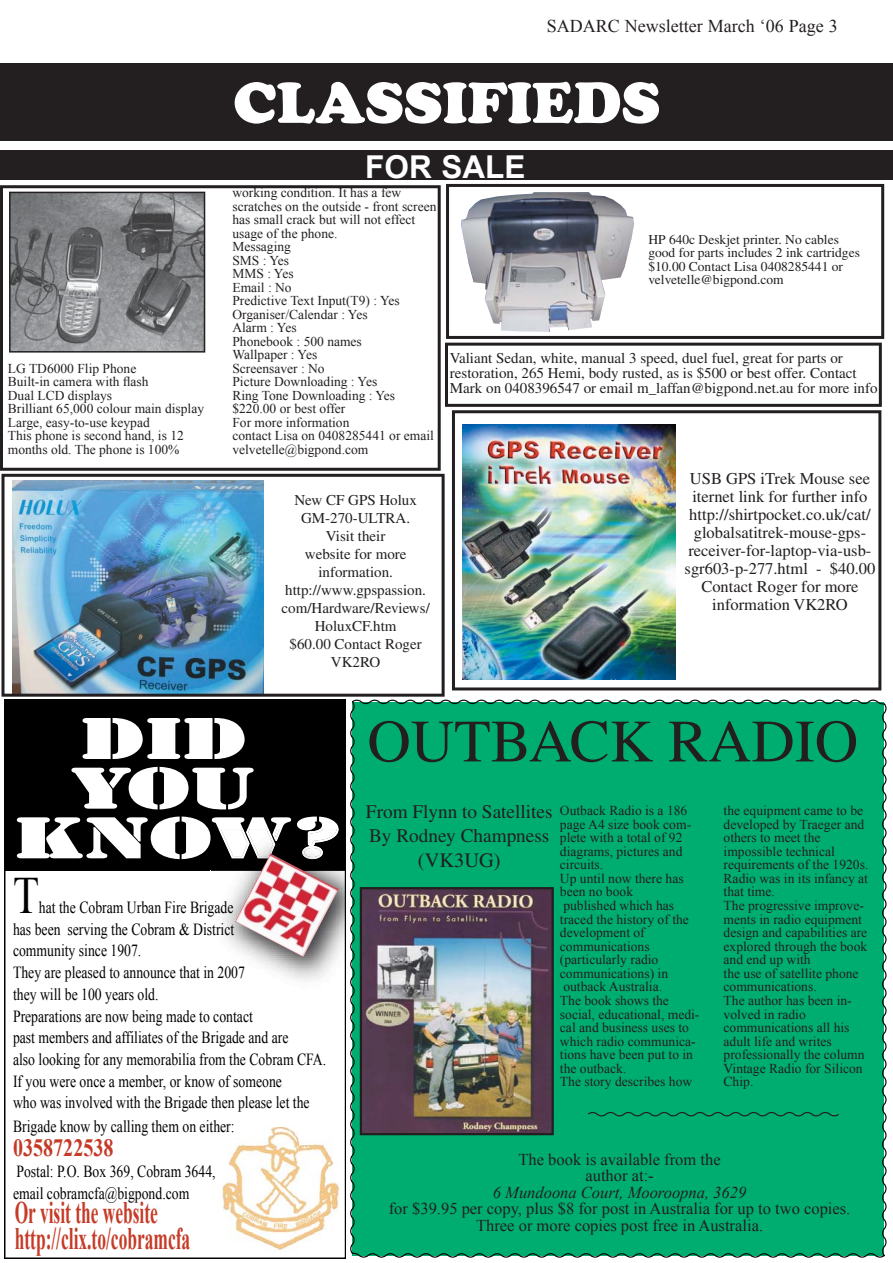
<style>
.page{position:relative;width:893px;height:1263px;background:#fff}
.page>*{position:absolute;margin:0;border:0;box-sizing:border-box;transform-origin:0 0}
.t1{font:60px "Times";color:#231f20}
.t2{font:900 60px "Cooper";color:#fff}
.t3{font:52.5px "Times New Roman";color:#000;scale:.81 1}
.t4{font:52.2px/49.7px "Stencil Std";color:#fff;text-align:center;scale:1.66 1}
.t5{font:700 31.5px "Arial";color:#fff}
.t6{font:700 31.2px/25.7px "Times New Roman";color:#c53b27;scale:.56 1}
.t7{font:700 24.75px "Times New Roman";color:#c53b27;scale:.81 1}
.t8{font:20.4px "Times";color:#231f20}
.t9{font:19.2px/24.5px "Times";color:#231f20}
.t10{font:18px "Times New Roman";color:#231f20}
.t11{font:16.95px/21.8px "Times New Roman";color:#000;scale:.81 1}
.t12{font:16.5px/18px "Times";color:#231f20;text-align:center}
.t13{font:16.5px/16.5px "Times New Roman";color:#231f20;text-align:center}
.t14{font:italic 16.5px "Times New Roman";color:#231f20}
.t15{font:15px/18px "Times";color:#231f20}
.t16{font:13.5px/13.5px "Times New Roman";color:#231f20}
.t17{font:13.5px/13.5px "Times";color:#231f20}
</style>
<div class="page">
<div style="left:0;top:63px;width:892px;height:78px;background:#231f20"></div>
<div style="left:0;top:150px;width:892px;height:30px;background:#231f20"></div>
<div style="left:350px;top:700px;width:536px;height:558px;background:#00ad70"></div>
<img style="left:360px;top:887px;width:194px;height:248px">
<svg style="left:4px;top:699px;width:342px;height:559px"></svg>
<svg style="left:446px;top:184px;width:438px;height:155px"></svg>
<svg style="left:0;top:185px;width:440px;height:286px"></svg>
<img style="left:461px;top:192px;width:173px;height:140px">
<svg style="left:445px;top:343px;width:436px;height:64px"></svg>
<img style="left:2px;top:474px;width:442px;height:223px">
<svg style="left:587px;top:1112px;width:252px;height:4px"></svg>
<img style="left:452px;top:410px;width:429px;height:280px">
<h3 class="t10" style="left:547px;top:16px;width:292px">SADARC Newsletter March ‘06 Page 3</h3>
<p class="t16" style="left:8px;top:361px;width:198px">LG TD6000 Flip Phone<br>Built-in camera with flash<br>Dual LCD displays<br>Brilliant 65,000 colour main display<br>Large, easy-to-use keypad<br>This phone is second hand, is 12 months old. The phone is 100%</p>
<h1 class="t2" style="left:233px;top:68px;width:428px">CLASSIFIEDS</h1>
<h3 class="t5" style="left:365px;top:149px;width:162px">FOR SALE</h3>
<p class="t16" style="left:232px;top:186px;width:205px">working condition. It has a few scratches on the outside - front screen has small crack but will not effect usage of the phone.<br>Messaging<br>SMS : Yes<br>MMS : Yes<br>Email : No<br>Predictive Text Input(T9) : Yes<br>Organiser/Calendar : Yes<br>Alarm : Yes<br>Phonebook : 500 names<br>Wallpaper : Yes<br>Screensaver : No<br>Picture Downloading : Yes<br>Ring Tone Downloading : Yes $220.00 or best offer<br>For more information<br>contact Lisa on 0408285441 or email velvetelle@bigpond.com</p>
<p class="t15" style="left:281px;top:492px;width:150px;text-align:center">New CF GPS Holux<br>GM-270-ULTRA.<br>Visit their<br>website for more information. http://www.gpspassion. com/Hardware/Reviews/<br>HoluxCF.htm<br>$60.00 Contact Roger<br>VK2RO</p>
<p class="t17" style="left:648px;top:234px;width:213px">HP 640c Deskjet printer. No cables good for parts includes 2 ink cartridges $10.00 Contact Lisa 0408285441 or velvetelle@bigpond.com</p>
<p class="t15" style="left:450px;top:351px;width:429px;line-height:15px">Valiant Sedan, white, manual 3 speed, duel fuel, great for parts or restoration, 265 Hemi, body rusted, as is $500 or best offer. Contact<br>Mark on 0408396547 or email m_laffan@bigpond.net.au for more info</p>
<p class="t12" style="left:684px;top:471px;width:192px">USB GPS iTrek Mouse see iternet link for further info http://shirtpocket.co.uk/cat/ globalsatitrek-mouse-gps&shy;receiver-for-laptop-via-usb&shy;sgr603-p-277.html - $40.00<br>Contact Roger for more information VK2RO</p>
<h3 class="t4" style="left:13px;top:715px;width:201px">DID<br>YOU<br>KNOW?</h3>
<h2 class="t3" style="left:13px;top:866px;width:34px">T</h2>
<p class="t11" style="left:13px;top:896px;width:388px;text-indent:26px">hat the Cobram Urban Fire Brigade<br>has been serving the Cobram &amp; District<br>community since 1907.<br>They are pleased to announce that in 2007<br>they will be 100 years old.<br>Preparations are now being made to contact<br>past members and affiliates of the Brigade and are<br>also looking for any memorabilia from the Cobram CFA.<br>If you were once a member, or know of someone<br>who was involved with the Brigade then please let the</p>
<p class="t11" style="left:13px;top:1115px;width:275px">Brigade know by calling them on either:</p>
<h3 class="t7" style="left:13px;top:1134px;width:125px">0358722538</h3>
<p class="t11" style="left:13px;top:1161px;width:251px">Postal: P.O. Box 369, Cobram 3644, email cobramcfa@bigpond.com</p>
<h3 class="t6" style="left:15px;top:1200px;width:315px">Or visit the website http://clix.to/cobramcfa</h3>
<h1 class="t1" style="left:367px;top:719px;width:492px">OUTBACK RADIO</h1>
<h3 class="t9" style="left:366px;top:801px;width:188px">From Flynn to Satellites<br>By Rodney Champness</h3>
<h3 class="t8" style="left:418px;top:852px;width:84px">(VK3UG)</h3>
<p class="t16" style="left:560px;top:804px;width:141px">Outback Radio is a 186 page A4 size book com&shy;plete with a total of 92 diagrams, pictures and circuits.<br>Up until now there has been no book<br>published which has traced the history of the development of communications (particularly radio communications) in outback Australia.<br>The book shows the social, educational, medi&shy;cal and business uses to which radio communica&shy;tions have been put to in the outback.<br>The story describes how</p>
<p class="t16" style="left:723px;top:804px;width:146px">the equipment came to be developed by Traeger and others to meet the impossible technical requirements of the 1920s.<br>Radio was in its infancy at that time.<br>The progressive improve&shy;ments in radio equipment design and capabilities are explored through the book and end up with<br>the use of satellite phone communications.<br>The author has been in&shy;volved in radio communications all his adult life and writes professionally the column<br>Vintage Radio for Silicon<br>Chip.</p>
<p class="t13" style="left:518px;top:1151px;width:204px">The book is available from the author at:-</p>
<p class="t14" style="left:493px;top:1183px;width:255px">6 Mundoona Court, Mooroopna, 3629</p>
<p class="t13" style="left:389px;top:1201px;width:463px">for $39.95 per copy, plus $8 for post in Australia for up to two copies.<br>Three or more copies post free in Australia.</p>
</div>
